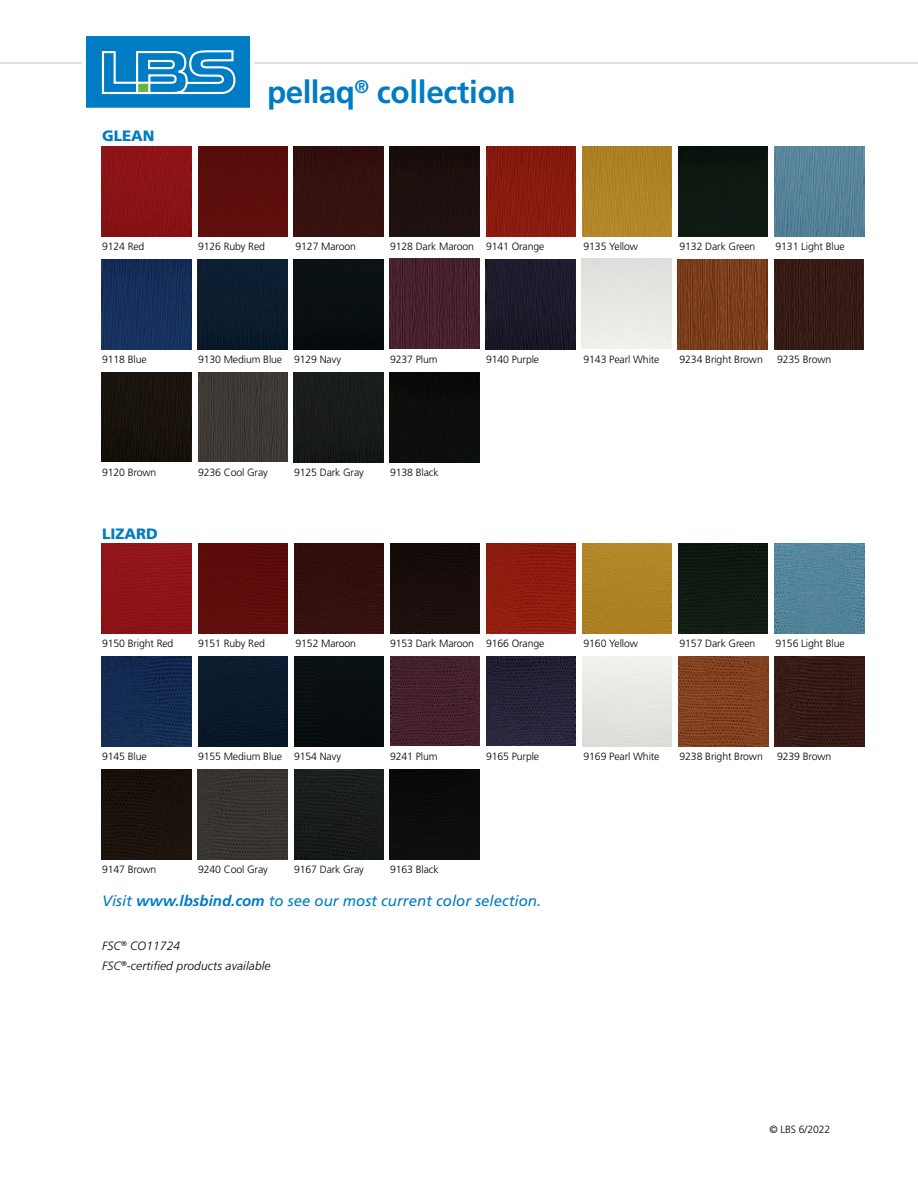
<style>
.page{position:relative;width:918px;height:1188px;background:#fff}
.page>*{position:absolute;margin:0;border:0;box-sizing:border-box;transform-origin:0 0}
.t1{font:700 31.5px "Frutiger LT Std";letter-spacing:-.01em;color:#007cc4}
.t2{font:italic 15px "Frutiger LT Std";color:#007cc4}
.t3{font:900 15px "Frutiger LT Std";color:#007cc4}
.t4{font:italic 300 12px/20.1px "Frutiger LT Std";letter-spacing:.01em;color:#000}
.t5{font:300 10.5px "Frutiger LT Std";letter-spacing:-.01em;color:#000}
.s1{font-weight:700}
</style>
<div class="page">
<hr style="left:0;top:62px;width:918px;height:2px;background:#cfd5d9">
<svg style="left:79px;top:36px;width:178px;height:72px"></svg>
<img style="left:198px;top:544px;width:90px;height:90px">
<div style="left:390px;top:544px;width:90px;height:90px;background:#190e0c"></div>
<div style="left:294px;top:544px;width:90px;height:90px;background:#330f0e"></div>
<img style="left:486px;top:656px;width:90px;height:90px">
<img style="left:102px;top:770px;width:90px;height:90px">
<div style="left:678px;top:544px;width:90px;height:90px;background:#101b13"></div>
<img style="left:774px;top:544px;width:90px;height:90px">
<div style="left:294px;top:656px;width:90px;height:90px;background:#090f11"></div>
<img style="left:294px;top:770px;width:90px;height:90px">
<div style="left:390px;top:769px;width:89px;height:90px;background:#0b0d0a"></div>
<div style="left:582px;top:544px;width:90px;height:90px;background:#af8325"></div>
<div style="left:102px;top:544px;width:89px;height:90px;background:#8e1417"></div>
<img style="left:678px;top:656px;width:90px;height:90px">
<div style="left:198px;top:656px;width:90px;height:90px;background:#0a1a2b"></div>
<img style="left:390px;top:656px;width:90px;height:90px">
<img style="left:198px;top:769px;width:89px;height:90px">
<img style="left:775px;top:656px;width:89px;height:90px">
<img style="left:486px;top:544px;width:90px;height:90px">
<img style="left:102px;top:656px;width:89px;height:90px">
<img style="left:102px;top:372px;width:89px;height:90px">
<div style="left:294px;top:373px;width:89px;height:89px;background:#181c19"></div>
<div style="left:390px;top:373px;width:89px;height:89px;background:#0c0e0b"></div>
<div style="left:102px;top:147px;width:90px;height:89px;background:#8a1314"></div>
<img style="left:198px;top:372px;width:90px;height:90px">
<div style="left:390px;top:147px;width:90px;height:89px;background:#1c100e"></div>
<div style="left:294px;top:147px;width:90px;height:89px;background:#34110f"></div>
<div style="left:678px;top:147px;width:90px;height:89px;background:#0e1911"></div>
<img style="left:774px;top:147px;width:90px;height:89px">
<img style="left:582px;top:147px;width:90px;height:89px">
<img style="left:486px;top:147px;width:90px;height:89px">
<img style="left:390px;top:259px;width:89px;height:90px">
<img style="left:486px;top:259px;width:89px;height:90px">
<img style="left:678px;top:259px;width:90px;height:90px">
<img style="left:198px;top:259px;width:89px;height:90px">
<img style="left:774px;top:259px;width:90px;height:90px">
<div style="left:294px;top:259px;width:89px;height:90px;background:#0a1013"></div>
<img style="left:102px;top:259px;width:90px;height:90px">
<div style="left:198px;top:147px;width:90px;height:89px;background:#5c0e0b"></div>
<h2 class="t3" style="left:102px;top:127px;width:54px">GLEAN</h2>
<h1 class="t1" style="left:267px;top:74px;width:250px">pellaq<sup>®</sup> collection</h1>
<p class="t5" style="left:102px;top:241px;width:44px">9124 Red</p>
<p class="t5" style="left:198px;top:241px;width:69px">9126 Ruby Red</p>
<p class="t5" style="left:296px;top:241px;width:62px">9127 Maroon</p>
<p class="t5" style="left:390px;top:241px;width:156px">9128 Dark Maroon 9141 Orange</p>
<p class="t5" style="left:584px;top:241px;width:56px">9135 Yellow</p>
<p class="t5" style="left:680px;top:241px;width:77px">9132 Dark Green</p>
<p class="t5" style="left:776px;top:241px;width:71px">9131 Light Blue</p>
<p class="t5" style="left:102px;top:353px;width:46px">9118 Blue</p>
<p class="t5" style="left:198px;top:353px;width:145px">9130 Medium Blue 9129 Navy</p>
<p class="t5" style="left:390px;top:353px;width:49px">9237 Plum</p>
<p class="t5" style="left:486px;top:353px;width:55px">9140 Purple</p>
<p class="t5" style="left:584px;top:353px;width:78px">9143 Pearl White</p>
<p class="t5" style="left:680px;top:353px;width:85px">9234 Bright Brown</p>
<p class="t5" style="left:777px;top:353px;width:56px">9235 Brown</p>
<p class="t5" style="left:102px;top:467px;width:56px">9120 Brown</p>
<p class="t5" style="left:198px;top:467px;width:71px">9236 Cool Gray</p>
<p class="t5" style="left:294px;top:467px;width:71px">9125 Dark Gray</p>
<p class="t5" style="left:390px;top:467px;width:50px">9138 Black</p>
<h2 class="t3" style="left:102px;top:524px;width:57px">LIZARD</h2>
<p class="t5" style="left:102px;top:638px;width:73px">9150 Bright Red</p>
<p class="t5" style="left:198px;top:638px;width:69px">9151 Ruby Red</p>
<p class="t5" style="left:296px;top:638px;width:62px">9152 Maroon</p>
<p class="t5" style="left:390px;top:638px;width:156px">9153 Dark Maroon 9166 Orange</p>
<p class="t5" style="left:584px;top:638px;width:56px">9160 Yellow</p>
<p class="t5" style="left:680px;top:638px;width:77px">9157 Dark Green</p>
<p class="t5" style="left:776px;top:638px;width:71px">9156 Light Blue</p>
<p class="t5" style="left:102px;top:751px;width:46px">9145 Blue</p>
<p class="t5" style="left:198px;top:751px;width:145px">9155 Medium Blue 9154 Navy</p>
<p class="t5" style="left:390px;top:751px;width:49px">9241 Plum</p>
<p class="t5" style="left:486px;top:751px;width:55px">9165 Purple</p>
<p class="t5" style="left:584px;top:751px;width:78px">9169 Pearl White</p>
<p class="t5" style="left:680px;top:751px;width:85px">9238 Bright Brown</p>
<p class="t5" style="left:777px;top:751px;width:56px">9239 Brown</p>
<p class="t5" style="left:102px;top:864px;width:56px">9147 Brown</p>
<p class="t5" style="left:198px;top:864px;width:71px">9240 Cool Gray</p>
<p class="t5" style="left:294px;top:864px;width:71px">9167 Dark Gray</p>
<p class="t5" style="left:390px;top:864px;width:50px">9163 Black</p>
<h2 class="t2" style="left:102px;top:892px;width:441px">Visit <span class="s1">www.lbsbind.com</span> to see our most current color selection.</h2>
<p class="t4" style="left:102px;top:936px;width:170px">FSC<sup>®</sup> CO11724<br>FSC<sup>®</sup>-certified products available</p>
<p class="t5" style="left:769px;top:1124px;width:62px">© LBS 6/2022</p>
</div>
